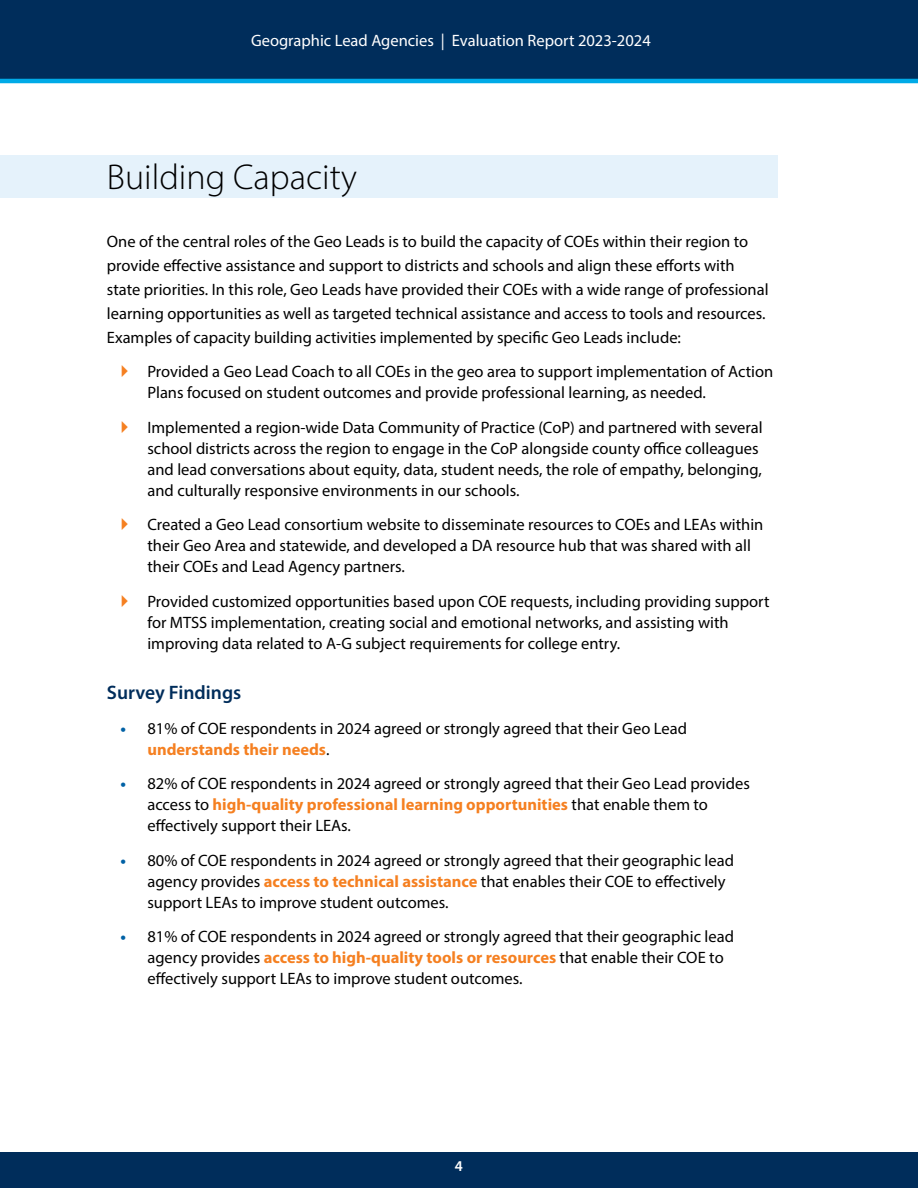
<style>
.page{position:relative;width:918px;height:1188px;background:#fff}
.page>*{position:absolute;margin:0;border:0;box-sizing:border-box;transform-origin:0 0}
.HEADER_1{font:300 36px "Myriad Pro";color:#000}
.HEADER_2{font:600 19.5px "Myriad Pro";color:#002d5b}
.BODY_text{font:16.5px/21px "Myriad Pro";color:#000}
.t1{font:16.5px "Myriad Pro";color:#fff}
.t2{font:600 15px "Myriad Pro";color:#fff}
.s1{font-weight:700;color:#0061a5}
.s2{font-weight:700;color:#f58021}
</style>
<div class="page">
<div style="left:0;top:1152px;width:918px;height:36px;background:#002d5b"></div>
<div style="left:0;top:0;width:918px;height:81px;background:#002d5b"></div>
<hr style="left:0;top:79px;width:918px;height:4px;background:#00aae7">
<div style="left:0;top:155px;width:778px;height:43px;background:#e5f2fb"></div>
<p class="t1" style="left:251px;top:30px;width:401px">Geographic Lead Agencies | Evaluation Report 2023-2024</p>
<h3 class="HEADER_1" style="left:107px;top:155px;width:252px">Building Capacity</h3>
<p class="BODY_text" style="left:107px;top:229px;width:663px;line-height:24px">One of the central roles of the Geo Leads is to build the capacity of COEs within their region to provide effective assistance and support to districts and schools and align these efforts with state priorities. In this role, Geo Leads have provided their COEs with a wide range of professional learning opportunities as well as targeted technical assistance and access to tools and resources.<br>Examples of capacity building activities implemented by specific Geo Leads include:</p>
<p class="BODY_text" style="left:147px;top:361px;width:627px">Provided a Geo Lead Coach to all COEs in the geo area to support implementation of Action<br>Plans focused on student outcomes and provide professional learning, as needed.</p>
<p class="BODY_text" style="left:147px;top:416px;width:617px">Implemented a region-wide Data Community of Practice (CoP) and partnered with several school districts across the region to engage in the CoP alongside county office colleagues and lead conversations about equity, data, student needs, the role of empathy, belonging, and culturally responsive environments in our schools.</p>
<p class="BODY_text" style="left:147px;top:514px;width:618px">Created a Geo Lead consortium website to disseminate resources to COEs and LEAs within their Geo Area and statewide, and developed a DA resource hub that was shared with all their COEs and Lead Agency partners.</p>
<p class="BODY_text" style="left:147px;top:590px;width:624px">Provided customized opportunities based upon COE requests, including providing support for MTSS implementation, creating social and emotional networks, and assisting with improving data related to A-G subject requirements for college entry.</p>
<h4 class="HEADER_2" style="left:107px;top:680px;width:136px">Survey Findings</h4>
<p class="BODY_text" style="left:147px;top:717px;width:541px;text-indent:-27px"><span class="s1">•</span> 81% of COE respondents in 2024 agreed or strongly agreed that their Geo Lead <span class="s2">understands their needs</span>.</p>
<p class="BODY_text" style="left:147px;top:773px;width:604px;text-indent:-27px"><span class="s1">•</span> 82% of COE respondents in 2024 agreed or strongly agreed that their Geo Lead provides access to <span class="s2">high-quality professional learning opportunities</span> that enable them to effectively support their LEAs.</p>
<p class="BODY_text" style="left:147px;top:849px;width:588px;text-indent:-27px"><span class="s1">•</span> 80% of COE respondents in 2024 agreed or strongly agreed that their geographic lead agency provides <span class="s2">access to technical assistance</span> that enables their COE to effectively support LEAs to improve student outcomes.</p>
<p class="BODY_text" style="left:147px;top:926px;width:588px;text-indent:-27px"><span class="s1">•</span> 81% of COE respondents in 2024 agreed or strongly agreed that their geographic lead agency provides <span class="s2">access to high-quality tools or resources</span> that enable their COE to effectively support LEAs to improve student outcomes.</p>
<p class="t2" style="left:455px;top:1156px;width:10px">4</p>
</div>
